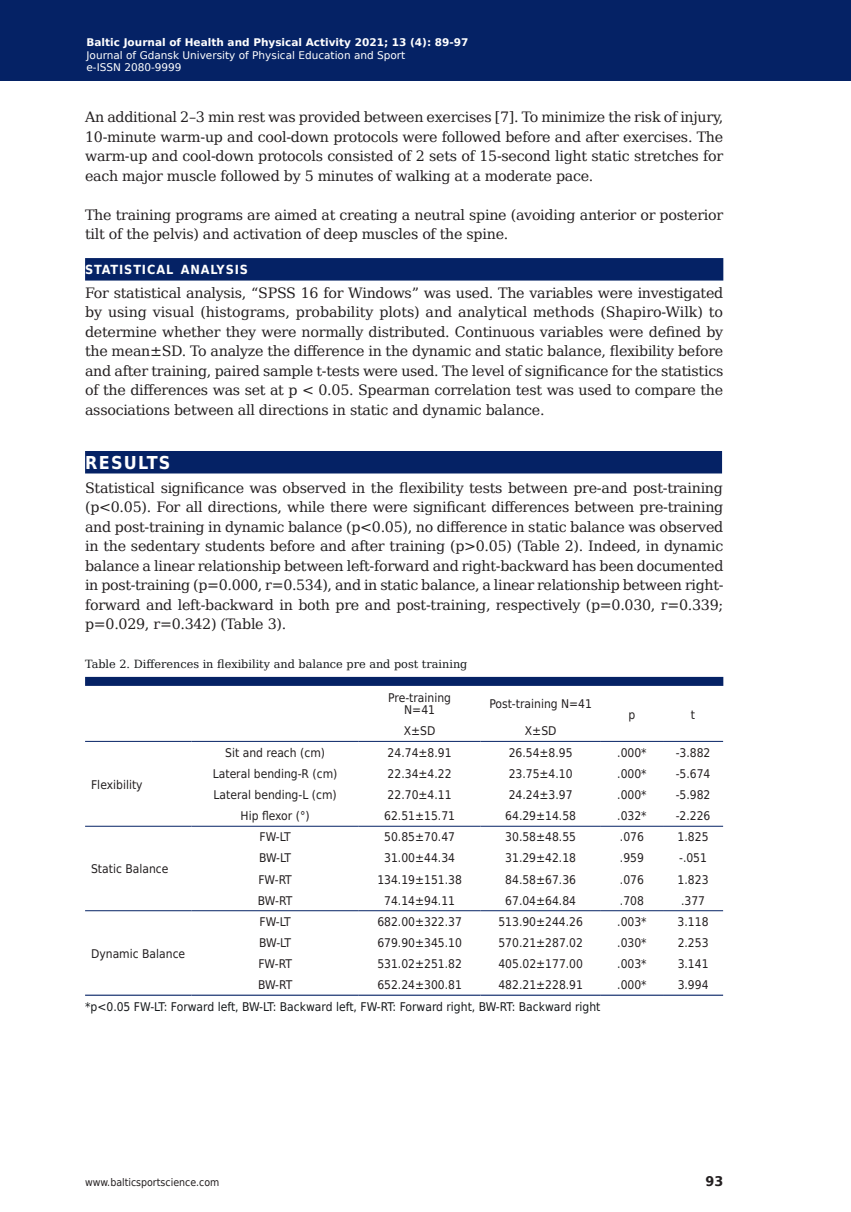
<style>
.page{position:relative;width:851px;height:1212px;background:#fff}
.page>*{position:absolute;margin:0;border:0;box-sizing:border-box;transform-origin:0 0}
.t1{font:700 17.85px "DejaVu Sans Condensed";letter-spacing:.07em;color:#fff}
.t2{font:14.25px/19.5px "DejaVu Serif";letter-spacing:-.02em;color:#231f20;text-align:justify}
.t3{font:700 13.35px "DejaVu Sans";color:#231f20;scale:.96 1}
.t4{font:700 12.6px "DejaVu Sans Condensed";letter-spacing:.07em;color:#fff}
.t5{font:12px/12px "DejaVu Sans Condensed";color:#231f20;text-align:center}
.t6{font:12px "DejaVu Sans Condensed";color:#15181a}
.t7{font:11.25px "DejaVu Serif";color:#15181a}
.t8{font:10.5px/12.6px "DejaVu Sans";color:#fff}
.t9{font:700 10.5px "DejaVu Sans";color:#fff}
.t10{font:10.5px "DejaVu Sans Condensed";color:#231f20}
</style>
<div class="page">
<div style="left:0;top:0;width:850px;height:80px;background:#052265"></div>
<div style="left:85px;top:258px;width:638px;height:23px;background:#052265"></div>
<div style="left:85px;top:451px;width:637px;height:22px;background:#052265"></div>
<div style="left:85px;top:677px;width:638px;height:9px;background:#052265"></div>
<hr style="left:85px;top:741px;width:106px;height:1px;background:#052265">
<hr style="left:191px;top:741px;width:168px;height:1px;background:#052265">
<hr style="left:600px;top:741px;width:63px;height:1px;background:#052265">
<hr style="left:663px;top:741px;width:60px;height:1px;background:#052265">
<hr style="left:359px;top:741px;width:121px;height:1px;background:#052265">
<hr style="left:480px;top:741px;width:120px;height:1px;background:#052265">
<hr style="left:85px;top:826px;width:106px;height:1px;background:#052265">
<hr style="left:191px;top:826px;width:168px;height:1px;background:#052265">
<hr style="left:359px;top:826px;width:121px;height:1px;background:#052265">
<hr style="left:480px;top:826px;width:120px;height:1px;background:#052265">
<hr style="left:600px;top:826px;width:63px;height:1px;background:#052265">
<hr style="left:663px;top:826px;width:60px;height:1px;background:#052265">
<hr style="left:85px;top:910px;width:106px;height:1px;background:#052265">
<hr style="left:191px;top:910px;width:168px;height:1px;background:#052265">
<hr style="left:359px;top:910px;width:121px;height:1px;background:#052265">
<hr style="left:480px;top:910px;width:120px;height:1px;background:#052265">
<hr style="left:600px;top:910px;width:63px;height:1px;background:#052265">
<hr style="left:663px;top:910px;width:60px;height:1px;background:#052265">
<hr style="left:85px;top:995px;width:106px;height:1px;background:#052265">
<hr style="left:191px;top:995px;width:168px;height:1px;background:#052265">
<hr style="left:359px;top:995px;width:121px;height:1px;background:#052265">
<hr style="left:480px;top:995px;width:120px;height:1px;background:#052265">
<hr style="left:600px;top:995px;width:63px;height:1px;background:#052265">
<hr style="left:663px;top:995px;width:60px;height:1px;background:#052265">
<p class="t9" style="left:86px;top:34px;width:383px">Baltic Journal of Health and Physical Activity 2021; 13 (4): 89-97</p>
<p class="t8" style="left:86px;top:48px;width:320px">Journal of Gdansk University of Physical Education and Sport e-ISSN 2080-9999</p>
<p class="t2" style="left:85px;top:106px;width:639px">An additional 2–3 min rest was provided between exercises [7]. To minimize the risk of injury, 10-minute warm-up and cool-down protocols were followed before and after exercises. The warm-up and cool-down protocols consisted of 2 sets of 15-second light static stretches for each major muscle followed by 5 minutes of walking at a moderate pace.</p>
<p class="t2" style="left:85px;top:204px;width:639px">The training programs are aimed at creating a neutral spine (avoiding anterior or posterior tilt of the pelvis) and activation of deep muscles of the spine.</p>
<p class="t4" style="left:85px;top:259px;width:164px">STATISTICAL ANALYSIS</p>
<p class="t2" style="left:85px;top:282px;width:639px">For statistical analysis, “SPSS 16 for Windows” was used. The variables were investigated by using visual (histograms, probability plots) and analytical methods (Shapiro-Wilk) to determine whether they were normally distributed. Continuous variables were defined by the mean±SD. To analyze the difference in the dynamic and static balance, flexibility before and after training, paired sample t-tests were used. The level of significance for the statistics of the differences was set at p &lt; 0.05. Spearman correlation test was used to compare the associations between all directions in static and dynamic balance.</p>
<p class="t1" style="left:85px;top:448px;width:87px">RESULTS</p>
<p class="t2" style="left:85px;top:477px;width:640px">Statistical significance was observed in the flexibility tests between pre-and post-training (p&lt;0.05). For all directions, while there were significant differences between pre-training and post-training in dynamic balance (p&lt;0.05), no difference in static balance was observed in the sedentary students before and after training (p&gt;0.05) (Table 2). Indeed, in dynamic balance a linear relationship between left-forward and right-backward has been documented in post-training (p=0.000, r=0.534), and in static balance, a linear relationship between right&shy;forward and left-backward in both pre and post-training, respectively (p=0.030, r=0.339; p=0.029, r=0.342) (Table 3).</p>
<p class="t7" style="left:85px;top:654px;width:384px">Table 2. Differences in flexibility and balance pre and post training</p>
<p class="t5" style="left:388px;top:691px;width:64px">Pre-training<br>N=41</p>
<p class="t5" style="left:489px;top:697px;width:104px">Post-training N=41</p>
<p class="t5" style="left:628px;top:708px;width:8px">p</p>
<p class="t5" style="left:690px;top:708px;width:6px">t</p>
<p class="t5" style="left:404px;top:724px;width:33px">X±SD</p>
<p class="t5" style="left:525px;top:724px;width:33px">X±SD</p>
<p class="t5" style="left:91px;top:778px;width:53px">Flexibility</p>
<p class="t5" style="left:91px;top:862px;width:79px">Static Balance</p>
<p class="t5" style="left:225px;top:746px;width:101px">Sit and reach (cm)</p>
<p class="t5" style="left:387px;top:746px;width:65px">24.74±8.91</p>
<p class="t5" style="left:508px;top:746px;width:65px">26.54±8.95</p>
<p class="t5" style="left:617px;top:746px;width:31px">.000*</p>
<p class="t5" style="left:675px;top:746px;width:36px">-3.882</p>
<p class="t5" style="left:213px;top:767px;width:126px">Lateral bending-R (cm)</p>
<p class="t5" style="left:387px;top:767px;width:65px">22.34±4.22</p>
<p class="t5" style="left:508px;top:767px;width:65px">23.75±4.10</p>
<p class="t5" style="left:617px;top:767px;width:31px">.000*</p>
<p class="t5" style="left:675px;top:767px;width:36px">-5.674</p>
<p class="t5" style="left:213px;top:788px;width:125px">Lateral bending-L (cm)</p>
<p class="t5" style="left:387px;top:788px;width:65px">22.70±4.11</p>
<p class="t5" style="left:508px;top:788px;width:65px">24.24±3.97</p>
<p class="t5" style="left:617px;top:788px;width:31px">.000*</p>
<p class="t5" style="left:675px;top:788px;width:36px">-5.982</p>
<p class="t5" style="left:240px;top:809px;width:70px">Hip flexor (°)</p>
<p class="t5" style="left:384px;top:809px;width:72px">62.51±15.71</p>
<p class="t5" style="left:505px;top:809px;width:72px">64.29±14.58</p>
<p class="t5" style="left:617px;top:809px;width:31px">.032*</p>
<p class="t5" style="left:675px;top:809px;width:36px">-2.226</p>
<p class="t5" style="left:259px;top:830px;width:33px">FW-LT</p>
<p class="t5" style="left:384px;top:830px;width:72px">50.85±70.47</p>
<p class="t5" style="left:505px;top:830px;width:72px">30.58±48.55</p>
<p class="t5" style="left:620px;top:830px;width:26px">.076</p>
<p class="t5" style="left:677px;top:830px;width:32px">1.825</p>
<p class="t5" style="left:259px;top:851px;width:34px">BW-LT</p>
<p class="t5" style="left:384px;top:851px;width:72px">31.00±44.34</p>
<p class="t5" style="left:505px;top:851px;width:72px">31.29±42.18</p>
<p class="t5" style="left:620px;top:851px;width:26px">.959</p>
<p class="t5" style="left:679px;top:851px;width:29px">-.051</p>
<p class="t5" style="left:258px;top:873px;width:35px">FW-RT</p>
<p class="t5" style="left:377px;top:873px;width:86px">134.19±151.38</p>
<p class="t5" style="left:505px;top:873px;width:72px">84.58±67.36</p>
<p class="t5" style="left:620px;top:873px;width:26px">.076</p>
<p class="t5" style="left:677px;top:873px;width:32px">1.823</p>
<p class="t5" style="left:258px;top:894px;width:36px">BW-RT</p>
<p class="t5" style="left:384px;top:894px;width:72px">74.14±94.11</p>
<p class="t5" style="left:505px;top:894px;width:72px">67.04±64.84</p>
<p class="t5" style="left:620px;top:894px;width:26px">.708</p>
<p class="t5" style="left:681px;top:894px;width:26px">.377</p>
<p class="t5" style="left:259px;top:915px;width:33px">FW-LT</p>
<p class="t5" style="left:377px;top:915px;width:86px">682.00±322.37</p>
<p class="t5" style="left:498px;top:915px;width:86px">513.90±244.26</p>
<p class="t5" style="left:617px;top:915px;width:31px">.003*</p>
<p class="t5" style="left:677px;top:915px;width:32px">3.118</p>
<p class="t5" style="left:259px;top:936px;width:34px">BW-LT</p>
<p class="t5" style="left:377px;top:936px;width:86px">679.90±345.10</p>
<p class="t5" style="left:498px;top:936px;width:86px">570.21±287.02</p>
<p class="t5" style="left:617px;top:936px;width:31px">.030*</p>
<p class="t5" style="left:677px;top:936px;width:32px">2.253</p>
<p class="t5" style="left:258px;top:957px;width:35px">FW-RT</p>
<p class="t5" style="left:377px;top:957px;width:86px">531.02±251.82</p>
<p class="t5" style="left:498px;top:957px;width:86px">405.02±177.00</p>
<p class="t5" style="left:617px;top:957px;width:31px">.003*</p>
<p class="t5" style="left:677px;top:957px;width:32px">3.141</p>
<p class="t5" style="left:258px;top:978px;width:36px">BW-RT</p>
<p class="t5" style="left:377px;top:978px;width:86px">652.24±300.81</p>
<p class="t5" style="left:498px;top:978px;width:86px">482.21±228.91</p>
<p class="t5" style="left:617px;top:978px;width:31px">.000*</p>
<p class="t5" style="left:677px;top:978px;width:32px">3.994</p>
<p class="t6" style="left:85px;top:996px;width:516px">*p&lt;0.05 FW-LT: Forward left, BW-LT: Backward left, FW-RT: Forward right, BW-RT: Backward right</p>
<p class="t5" style="left:91px;top:946px;width:96px">Dynamic Balance</p>
<p class="t10" style="left:85px;top:1174px;width:136px">www.balticsportscience.com</p>
<p class="t3" style="left:705px;top:1170px;width:20px">93</p>
</div>
